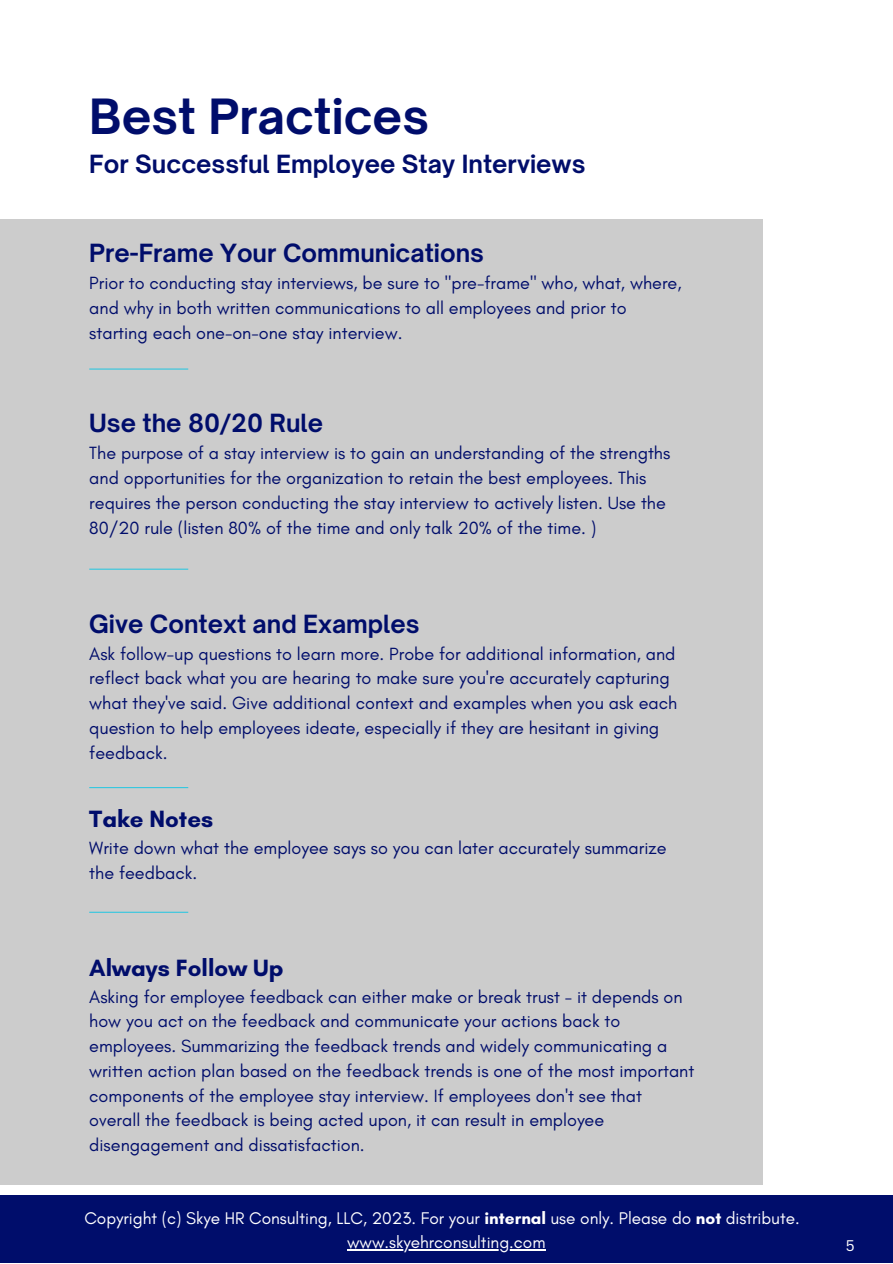
<style>
.page{position:relative;width:893px;height:1264px;background:#fff}
.page>*{position:absolute;margin:0;border:0;box-sizing:border-box;transform-origin:0 0}
.t1{font:700 46.5px "Open Sauce One";color:#000d6b}
.t2{font:700 24px "Open Sauce One";color:#000d6b}
.t3{font:700 24px "Glacial Indifference";color:#000d6b}
.t4{font:18px/24.8px "Glacial Indifference";color:#000d6b}
.t5{font:17.25px/23.5px "Glacial Indifference";color:#fff;text-align:center}
.t6{font:15px "Canva Sans";color:#fff}
.s1{font-weight:700}
</style>
<div class="page">
<div style="left:0;top:219px;width:762px;height:965px;background:#ccc"></div>
<div style="left:0;top:1194px;width:892px;height:68px;background:#000d6b"></div>
<hr style="left:89px;top:568px;width:99px;height:1px;background:#32c7df">
<hr style="left:89px;top:787px;width:99px;height:1px;background:#32c7df">
<hr style="left:89px;top:368px;width:99px;height:1px;background:#32c7df">
<hr style="left:89px;top:911px;width:99px;height:1px;background:#32c7df">
<hr style="left:347px;top:1248px;width:198px;height:2px;background:#fff">
<p class="t1" style="left:89px;top:88px;width:341px">Best Practices</p>
<p class="t2" style="left:89px;top:149px;width:498px">For Successful Employee Stay Interviews</p>
<p class="t2" style="left:89px;top:238px;width:396px">Pre-Frame Your Communications</p>
<p class="t4" style="left:89px;top:271px;width:593px">Prior to conducting stay interviews, be sure to "pre-frame" who, what, where, and why in both written communications to all employees and prior to starting each one-on-one stay interview.</p>
<p class="t2" style="left:89px;top:408px;width:235px">Use the 80/20 Rule</p>
<p class="t4" style="left:89px;top:441px;width:582px">The purpose of a stay interview is to gain an understanding of the strengths and opportunities for the organization to retain the best employees. This requires the person conducting the stay interview to actively listen. Use the 80/20 rule (listen 80% of the time and only talk 20% of the time. )</p>
<p class="t2" style="left:89px;top:608px;width:332px">Give Context and Examples</p>
<p class="t4" style="left:89px;top:641px;width:589px">Ask follow-up questions to learn more. Probe for additional information, and reflect back what you are hearing to make sure you're accurately capturing what they've said. Give additional context and examples when you ask each question to help employees ideate, especially if they are hesitant in giving feedback.</p>
<p class="t3" style="left:89px;top:804px;width:125px">Take Notes</p>
<p class="t4" style="left:89px;top:835px;width:578px">Write down what the employee says so you can later accurately summarize the feedback.</p>
<p class="t3" style="left:89px;top:952px;width:196px">Always Follow Up</p>
<p class="t4" style="left:89px;top:984px;width:606px">Asking for employee feedback can either make or break trust - it depends on how you act on the feedback and communicate your actions back to employees. Summarizing the feedback trends and widely communicating a written action plan based on the feedback trends is one of the most important components of the employee stay interview. If employees don't see that overall the feedback is being acted upon, it can result in employee disengagement and dissatisfaction.</p>
<p class="t5" style="left:84px;top:1206px;width:716px">Copyright (c) Skye HR Consulting, LLC, 2023. For your <span class="s1">internal</span> use only. Please do <span class="s1">not</span> distribute. www.skyehrconsulting.com</p>
<p class="t6" style="left:845px;top:1234px;width:10px">5</p>
</div>
